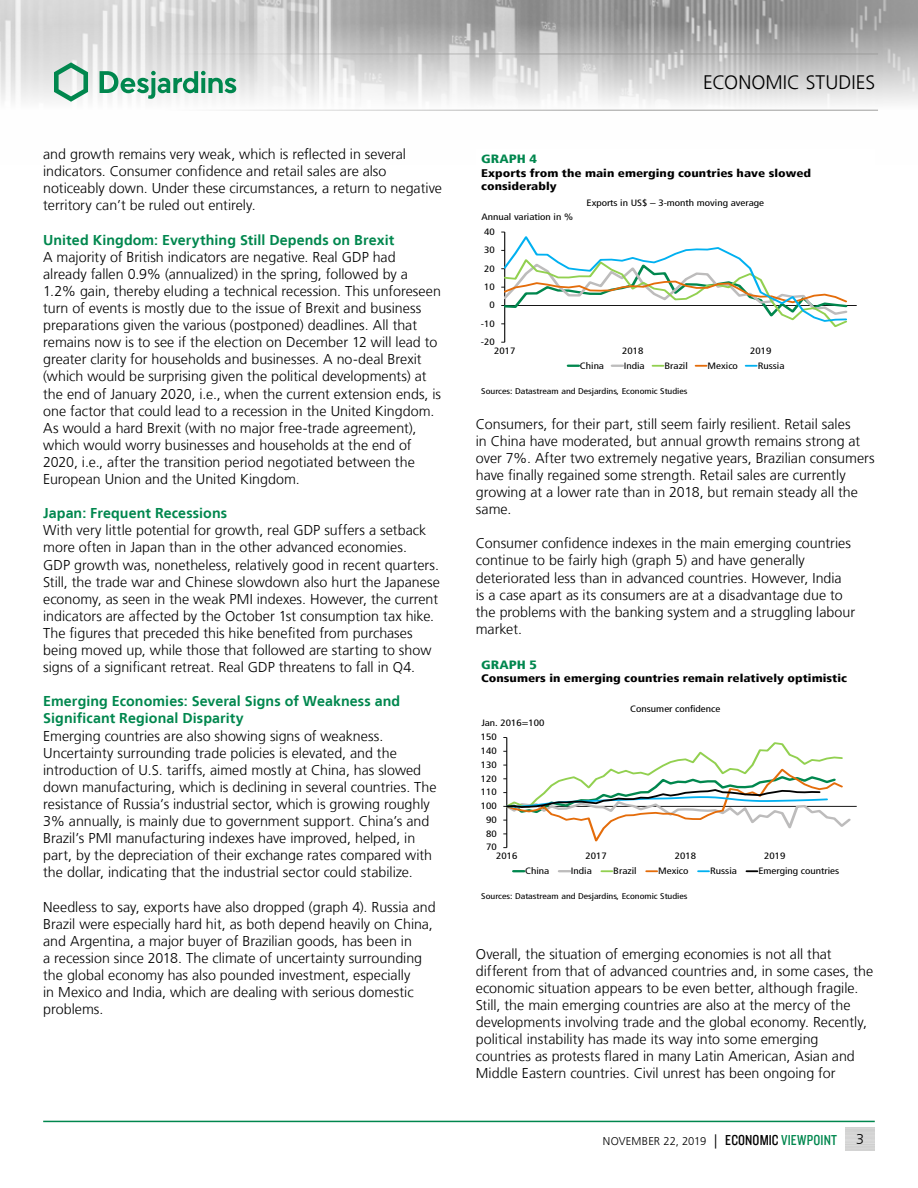
<style>
.page{position:relative;width:918px;height:1188px;background:#fff}
.page>*{position:absolute;margin:0;border:0;box-sizing:border-box;transform-origin:0 0}
.t1{font:300 19.5px "Frutiger LT";letter-spacing:.005em;color:#000}
.t2{font:300 14.25px/17.1px "Frutiger LT";color:#000}
.t3{font:700 14.25px "Frutiger LT";letter-spacing:.005em;color:#00874e}
.t4{font:900 condensed 12px "Frutiger LT";color:#00874e;scale:1.2 1}
.t5{font:300 11.25px "Frutiger LT";color:#000}
.t6{font:900 condensed 11.1px/13.2px "Frutiger LT";color:#000;scale:1.2 1}
.t7{font:condensed 9.3px "Frutiger LT";color:#000;scale:1.2 1}
.t8{font:condensed 9.15px/13.8px "Frutiger LT";color:#000;scale:1.2 1}
.t9{font:condensed 8.25px "Frutiger LT";color:#000;scale:1.2 1}
.s1{font-size:14.25px}
.s2{font-family:"Knockout 29 Junior Ltweight";font-weight:400;font-size:15px}
.s3{font-family:"Knockout 29 Junior Ltweight";font-weight:400;font-size:15px;color:#00874e}
</style>
<div class="page">
<img style="left:0;top:0;width:918px;height:110px">
<hr style="left:0;top:54px;width:878px;height:1px;background:#9d9d9c">
<hr style="left:0;top:110px;width:878px;height:1px;background:#9d9d9c">
<svg style="left:54px;top:62px;width:34px;height:40px"></svg>
<svg style="left:100px;top:71px;width:136px;height:28px"></svg>
<hr style="left:43px;top:1121px;width:832px;height:1px;background:#00874e">
<hr style="left:504px;top:232px;width:1px;height:110px;background:#000">
<hr style="left:505px;top:305px;width:352px;height:1px;background:#000">
<svg style="left:501px;top:232px;width:348px;height:97px"></svg>
<svg style="left:568px;top:364px;width:11px;height:3px"></svg>
<svg style="left:612px;top:364px;width:11px;height:3px"></svg>
<svg style="left:653px;top:365px;width:10px;height:2px"></svg>
<svg style="left:696px;top:365px;width:10px;height:2px"></svg>
<svg style="left:746px;top:365px;width:10px;height:2px"></svg>
<hr style="left:507px;top:806px;width:350px;height:1px;background:#000">
<svg style="left:503px;top:737px;width:350px;height:111px"></svg>
<svg style="left:513px;top:870px;width:11px;height:2px"></svg>
<svg style="left:559px;top:870px;width:11px;height:2px"></svg>
<svg style="left:602px;top:870px;width:10px;height:2px"></svg>
<svg style="left:646px;top:870px;width:11px;height:2px"></svg>
<svg style="left:698px;top:870px;width:11px;height:2px"></svg>
<svg style="left:747px;top:870px;width:10px;height:2px"></svg>
<p class="t2" style="left:43px;top:146px;width:364px">and growth remains very weak, which is reflected in several indicators. Consumer confidence and retail sales are also</p>
<p class="t2" style="left:43px;top:180px;width:400px">noticeably down. Under these circumstances, a return to negative territory can’t be ruled out entirely.</p>
<h5 class="t3" style="left:43px;top:231px;width:353px">United Kingdom: Everything Still Depends on Brexit</h5>
<p class="t2" style="left:43px;top:249px;width:400px">A majority of British indicators are negative. Real GDP had already fallen 0.9% (annualized) in the spring, followed by a 1.2% gain, thereby eluding a technical recession. This unforeseen turn of events is mostly due to the issue of Brexit and business preparations given the various (postponed) deadlines. All that remains now is to see if the election on December 12 will lead to greater clarity for households and businesses. A no-deal Brexit (which would be surprising given the political developments) at the end of January 2020, i.e., when the current extension ends, is one factor that could lead to a recession in the United Kingdom.<br>As would a hard Brexit (with no major free-trade agreement), which would worry businesses and households at the end of 2020, i.e., after the transition period negotiated between the European Union and the United Kingdom.</p>
<h5 class="t3" style="left:43px;top:505px;width:186px">Japan: Frequent Recessions</h5>
<p class="t2" style="left:43px;top:522px;width:398px">With very little potential for growth, real GDP suffers a setback more often in Japan than in the other advanced economies.<br>GDP growth was, nonetheless, relatively good in recent quarters.<br>Still, the trade war and Chinese slowdown also hurt the Japanese economy, as seen in the weak PMI indexes. However, the current indicators are affected by the October 1st consumption tax hike.</p>
<p class="t2" style="left:43px;top:625px;width:371px">The figures that preceded this hike benefited from purchases</p>
<p class="t2" style="left:43px;top:642px;width:390px">being moved up, while those that followed are starting to show</p>
<p class="t2" style="left:43px;top:659px;width:374px">signs of a significant retreat. Real GDP threatens to fall in Q4.</p>
<h5 class="t3" style="left:43px;top:693px;width:358px">Emerging Economies: Several Signs of Weakness and</h5>
<p class="t3" style="left:43px;top:710px;width:202px">Significant Regional Disparity</p>
<p class="t2" style="left:43px;top:727px;width:395px">Emerging countries are also showing signs of weakness.<br>Uncertainty surrounding trade policies is elevated, and the introduction of U.S. tariffs, aimed mostly at China, has slowed down manufacturing, which is declining in several countries. The resistance of Russia’s industrial sector, which is growing roughly 3% annually, is mainly due to government support. China’s and Brazil’s PMI manufacturing indexes have improved, helped, in part, by the depreciation of their exchange rates compared with the dollar, indicating that the industrial sector could stabilize.</p>
<p class="t2" style="left:43px;top:898px;width:394px">Needless to say, exports have also dropped (graph 4). Russia and Brazil were especially hard hit, as both depend heavily on China, and Argentina, a major buyer of Brazilian goods, has been in<br>a recession since 2018. The climate of uncertainty surrounding the global economy has also pounded investment, especially<br>in Mexico and India, which are dealing with serious domestic problems.</p>
<h1 class="t1" style="left:703px;top:72px;width:174px">ECONOMIC STUDIES</h1>
<h6 class="t4" style="left:481px;top:152px;width:48px">GRAPH 4</h6>
<p class="t6" style="left:481px;top:166px;width:276px">Exports from the main emerging countries have slowed considerably</p>
<p class="t8" style="left:587px;top:196px;width:150px">Exports in US$ – 3-month moving average</p>
<p class="t8" style="left:481px;top:210px;width:78px">Annual variation in %</p>
<p class="t8" style="left:484px;top:225px;width:10px">40</p>
<p class="t7" style="left:484px;top:244px;width:10px">30</p>
<p class="t8" style="left:484px;top:262px;width:10px">20</p>
<p class="t7" style="left:484px;top:281px;width:10px">10</p>
<p class="t8" style="left:489px;top:298px;width:6px">0</p>
<p class="t7" style="left:481px;top:318px;width:13px">-10</p>
<p class="t8" style="left:481px;top:335px;width:13px">-20</p>
<p class="t8" style="left:494px;top:344px;width:19px">2017</p>
<p class="t8" style="left:622px;top:344px;width:19px">2018</p>
<p class="t8" style="left:750px;top:344px;width:19px">2019</p>
<p class="t8" style="left:580px;top:359px;width:22px">China</p>
<p class="t8" style="left:624px;top:359px;width:19px">India</p>
<p class="t8" style="left:664px;top:359px;width:21px">Brazil</p>
<p class="t8" style="left:708px;top:359px;width:27px">Mexico</p>
<p class="t8" style="left:758px;top:359px;width:24px">Russia</p>
<p class="t9" style="left:481px;top:386px;width:173px">Sources: Datastream and Desjardins, Economic Studies</p>
<p class="t2" style="left:476px;top:415px;width:400px">Consumers, for their part, still seem fairly resilient. Retail sales<br>in China have moderated, but annual growth remains strong at over 7%. After two extremely negative years, Brazilian consumers</p>
<p class="t2" style="left:476px;top:467px;width:371px">have finally regained some strength. Retail sales are currently</p>
<p class="t2" style="left:476px;top:484px;width:384px">growing at a lower rate than in 2018, but remain steady all the same.</p>
<p class="t2" style="left:476px;top:535px;width:377px">Consumer confidence indexes in the main emerging countries</p>
<p class="t2" style="left:476px;top:552px;width:381px">continue to be fairly high (graph 5) and have generally deteriorated less than in advanced countries. However, India<br>is a case apart as its consumers are at a disadvantage due to the problems with the banking system and a struggling labour market.</p>
<h6 class="t4" style="left:481px;top:657px;width:48px">GRAPH 5</h6>
<p class="t6" style="left:481px;top:672px;width:306px">Consumers in emerging countries remain relatively optimistic</p>
<p class="t8" style="left:630px;top:702px;width:77px">Consumer confidence</p>
<p class="t8" style="left:481px;top:716px;width:54px">Jan. 2016=100</p>
<p class="t8" style="left:481px;top:730px;width:15px">150</p>
<p class="t7" style="left:481px;top:745px;width:15px">140</p>
<p class="t8" style="left:481px;top:758px;width:15px">130<br>120</p>
<p class="t7" style="left:481px;top:787px;width:15px">110</p>
<p class="t8" style="left:481px;top:799px;width:15px;text-align:center">100<br>90</p>
<p class="t7" style="left:486px;top:828px;width:10px">80</p>
<p class="t8" style="left:486px;top:840px;width:10px">70</p>
<p class="t8" style="left:496px;top:849px;width:19px">2016</p>
<p class="t8" style="left:585px;top:849px;width:19px">2017</p>
<p class="t8" style="left:675px;top:849px;width:19px">2018</p>
<p class="t8" style="left:764px;top:849px;width:19px">2019</p>
<p class="t8" style="left:525px;top:864px;width:22px">China</p>
<p class="t8" style="left:571px;top:864px;width:19px">India</p>
<p class="t8" style="left:613px;top:864px;width:21px">Brazil</p>
<p class="t8" style="left:658px;top:864px;width:27px">Mexico</p>
<p class="t8" style="left:710px;top:864px;width:24px">Russia</p>
<p class="t8" style="left:758px;top:864px;width:69px">Emerging countries</p>
<p class="t9" style="left:481px;top:892px;width:173px">Sources: Datastream and Desjardins, Economic Studies</p>
<p class="t2" style="left:476px;top:946px;width:399px">Overall, the situation of emerging economies is not all that different from that of advanced countries and, in some cases, the economic situation appears to be even better, although fragile.<br>Still, the main emerging countries are also at the mercy of the developments involving trade and the global economy. Recently, political instability has made its way into some emerging</p>
<p class="t2" style="left:476px;top:1048px;width:381px">countries as protests flared in many Latin American, Asian and</p>
<p class="t2" style="left:476px;top:1065px;width:361px">Middle Eastern countries. Civil unrest has been ongoing for</p>
<p class="t5" style="left:603px;top:1135px;width:236px">NOVEMBER 22, 2019 <span class="s1">|</span> <span class="s2">ECONOMIC</span> <span class="s3">VIEWPOINT</span></p>
<p class="t2" style="left:856px;top:1131px;width:9px">3</p>
</div>
